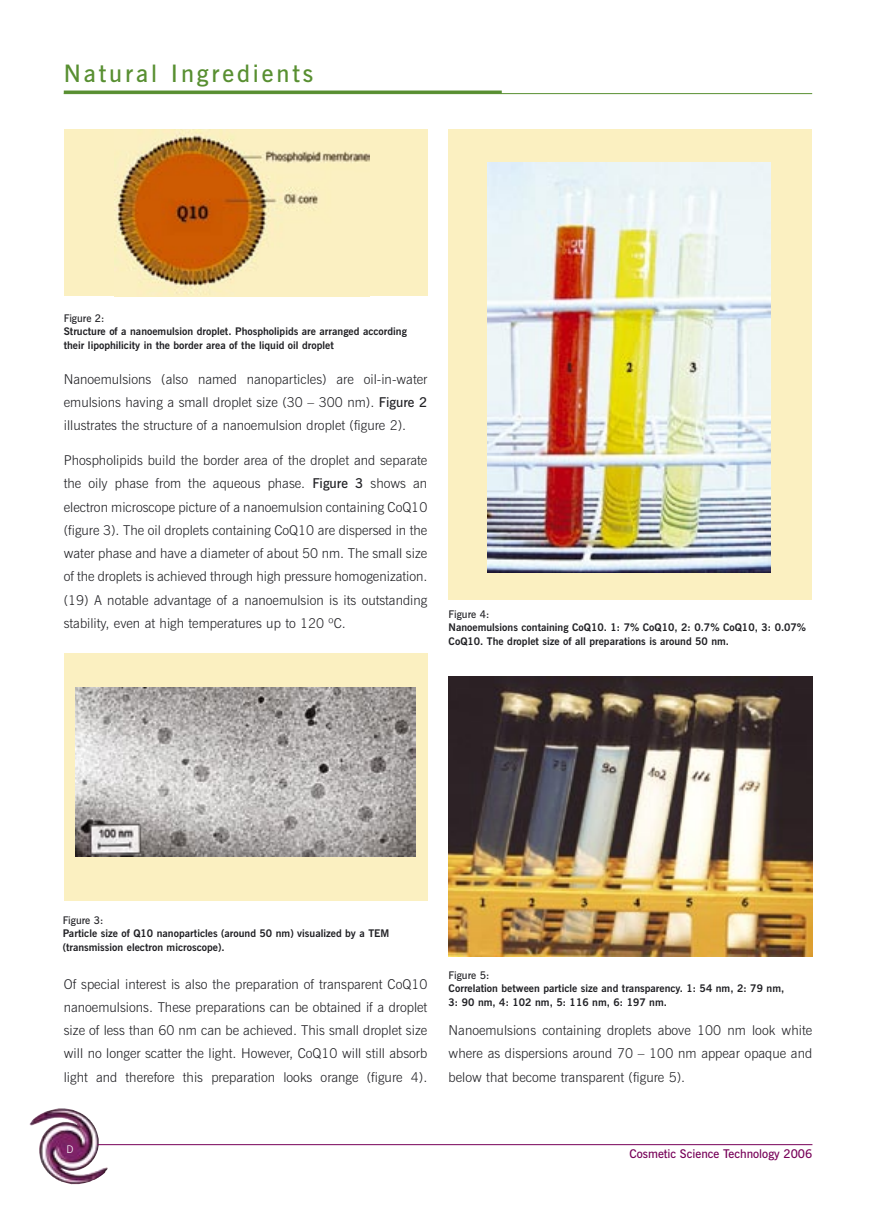
<style>
.page{position:relative;width:893px;height:1217px;background:#fff}
.page>*{position:absolute;margin:0;border:0;box-sizing:border-box;transform-origin:0 0}
.t1{font:600 24px "News Gothic BT";letter-spacing:.12em;color:#588f31}
._04_Body_Copy{font:300 13.5px/23.2px "News Gothic BT";color:#212125;text-align:justify}
.t2{font:600 12px "News Gothic BT";color:#770058}
._07a_Caption___R_left{font:700 10.5px/13.5px "News Gothic BT";color:#212125}
._07a_Caption___R_left-2{font:600 10.5px "News Gothic BT";color:#212125}
.t3{font:300 10.5px "News Gothic BT";color:#fff}
.s1{font-weight:600}
</style>
<div class="page">
<hr style="left:64px;top:93px;width:748px;height:1px;background:#588f31">
<svg style="left:64px;top:90px;width:438px;height:3px"></svg>
<img style="left:30px;top:1108px;width:78px;height:76px">
<hr style="left:98px;top:1143px;width:714px;height:1px;background:#770058">
<div style="left:64px;top:129px;width:363px;height:167px;background:#fbf0c1"></div>
<img style="left:115px;top:132px;width:254px;height:161px">
<div style="left:64px;top:653px;width:363px;height:247px;background:#fbf0c1"></div>
<img style="left:75px;top:687px;width:340px;height:169px">
<div style="left:449px;top:129px;width:363px;height:471px;background:#fbf0c1"></div>
<img style="left:488px;top:162px;width:283px;height:410px">
<img style="left:449px;top:676px;width:363px;height:280px">
<h1 class="t1" style="left:64px;top:59px;width:251px">Natural Ingredients</h1>
<p class="_07a_Caption___R_left-2" style="left:64px;top:311px;width:42px">Figure 2:</p>
<p class="_07a_Caption___R_left" style="left:64px;top:324px;width:345px">Structure of a nanoemulsion droplet. Phospholipids are arranged according their lipophilicity in the border area of the liquid oil droplet</p>
<p class="_04_Body_Copy" style="left:64px;top:367px;width:365px">Nanoemulsions (also named nanoparticles) are oil-in-water emulsions having a small droplet size (30 – 300 nm). <span class="s1">Figure 2 </span>illustrates the structure of a nanoemulsion droplet (figure 2).</p>
<p class="_04_Body_Copy" style="left:64px;top:448px;width:365px">Phospholipids build the border area of the droplet and separate the oily phase from the aqueous phase. <span class="s1">Figure 3</span> shows an electron microscope picture of a nanoemulsion containing CoQ10 (figure 3). The oil droplets containing CoQ10 are dispersed in the water phase and have a diameter of about 50 nm. The small size of the droplets is achieved through high pressure homogenization. (19) A notable advantage of a nanoemulsion is its outstanding stability, even at high temperatures up to 120 ºC.</p>
<p class="_07a_Caption___R_left-2" style="left:449px;top:607px;width:42px">Figure 4:</p>
<p class="_07a_Caption___R_left" style="left:449px;top:620px;width:359px">Nanoemulsions containing CoQ10. 1: 7% CoQ10, 2: 0.7% CoQ10, 3: 0.07%<br>CoQ10. The droplet size of all preparations is around 50 nm.</p>
<p class="_07a_Caption___R_left-2" style="left:63px;top:913px;width:42px">Figure 3:</p>
<p class="_07a_Caption___R_left" style="left:63px;top:926px;width:328px">Particle size of Q10 nanoparticles (around 50 nm) visualized by a TEM (transmission electron microscope).</p>
<p class="_04_Body_Copy" style="left:64px;top:971px;width:365px">Of special interest is also the preparation of transparent CoQ10 nanoemulsions. These preparations can be obtained if a droplet size of less than 60 nm can be achieved. This small droplet size will no longer scatter the light. However, CoQ10 will still absorb light and therefore this preparation looks orange (figure 4).</p>
<p class="_07a_Caption___R_left-2" style="left:449px;top:968px;width:42px">Figure 5:</p>
<p class="_07a_Caption___R_left" style="left:449px;top:981px;width:337px">Correlation between particle size and transparency. 1: 54 nm, 2: 79 nm,<br>3: 90 nm, 4: 102 nm, 5: 116 nm, 6: 197 nm.</p>
<p class="_04_Body_Copy" style="left:449px;top:1018px;width:365px">Nanoemulsions containing droplets above 100 nm look white where as dispersions around 70 – 100 nm appear opaque and below that become transparent (figure 5).</p>
<p class="t3" style="left:67px;top:1142px;width:9px">D</p>
<p class="t2" style="left:629px;top:1146px;width:184px">Cosmetic Science Technology 2006</p>
</div>
